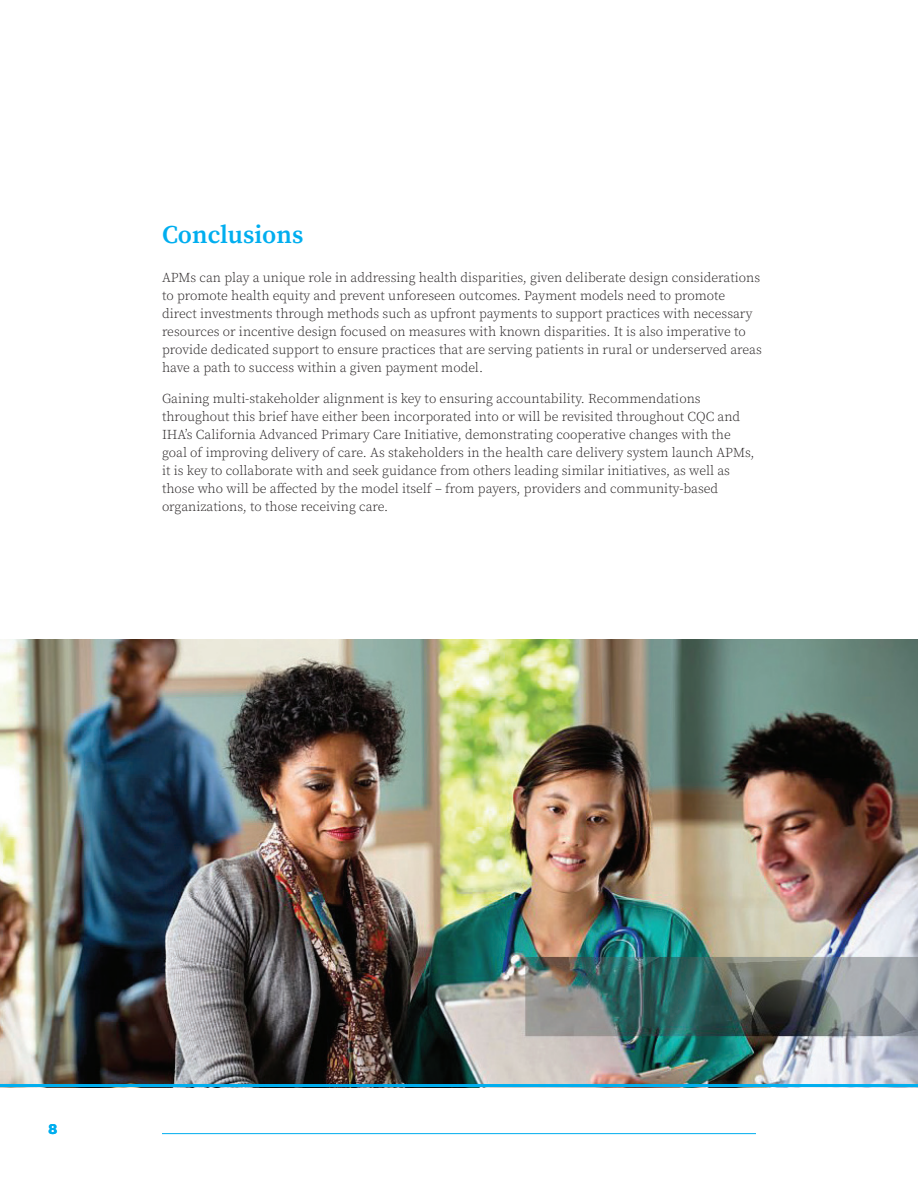
<style>
.page{position:relative;width:918px;height:1188px;background:#fff}
.page>*{position:absolute;margin:0;border:0;box-sizing:border-box;transform-origin:0 0}
.t1{font:600 25.5px "Source Serif Pro";color:#00aeef}
.t2{font:700 15px "Work Sans";color:#00aeef}
.t3{font:300 13.5px/18px "Source Serif Pro";color:#231f20}
</style>
<div class="page">
<img style="left:0;top:639px;width:918px;height:445px">
<hr style="left:162px;top:1133px;width:594px;height:1px;background:#00aeef">
<hr style="left:0;top:1084px;width:918px;height:3px;background:#00aeef">
<h1 class="t1" style="left:162px;top:218px;width:143px">Conclusions</h1>
<p class="t3" style="left:162px;top:268px;width:601px">APMs can play a unique role in addressing health disparities, given deliberate design considerations to promote health equity and prevent unforeseen outcomes. Payment models need to promote direct investments through methods such as upfront payments to support practices with necessary resources or incentive design focused on measures with known disparities. It is also imperative to provide dedicated support to ensure practices that are serving patients in rural or underserved areas have a path to success within a given payment model.</p>
<p class="t3" style="left:162px;top:390px;width:594px">Gaining multi-stakeholder alignment is key to ensuring accountability. Recommendations throughout this brief have either been incorporated into or will be revisited throughout CQC and IHA’s California Advanced Primary Care Initiative, demonstrating cooperative changes with the goal of improving delivery of care. As stakeholders in the health care delivery system launch APMs, it is key to collaborate with and seek guidance from others leading similar initiatives, as well as those who will be affected by the model itself – from payers, providers and community-based organizations, to those receiving care.</p>
<p class="t2" style="left:48px;top:1120px;width:11px">8</p>
</div>
